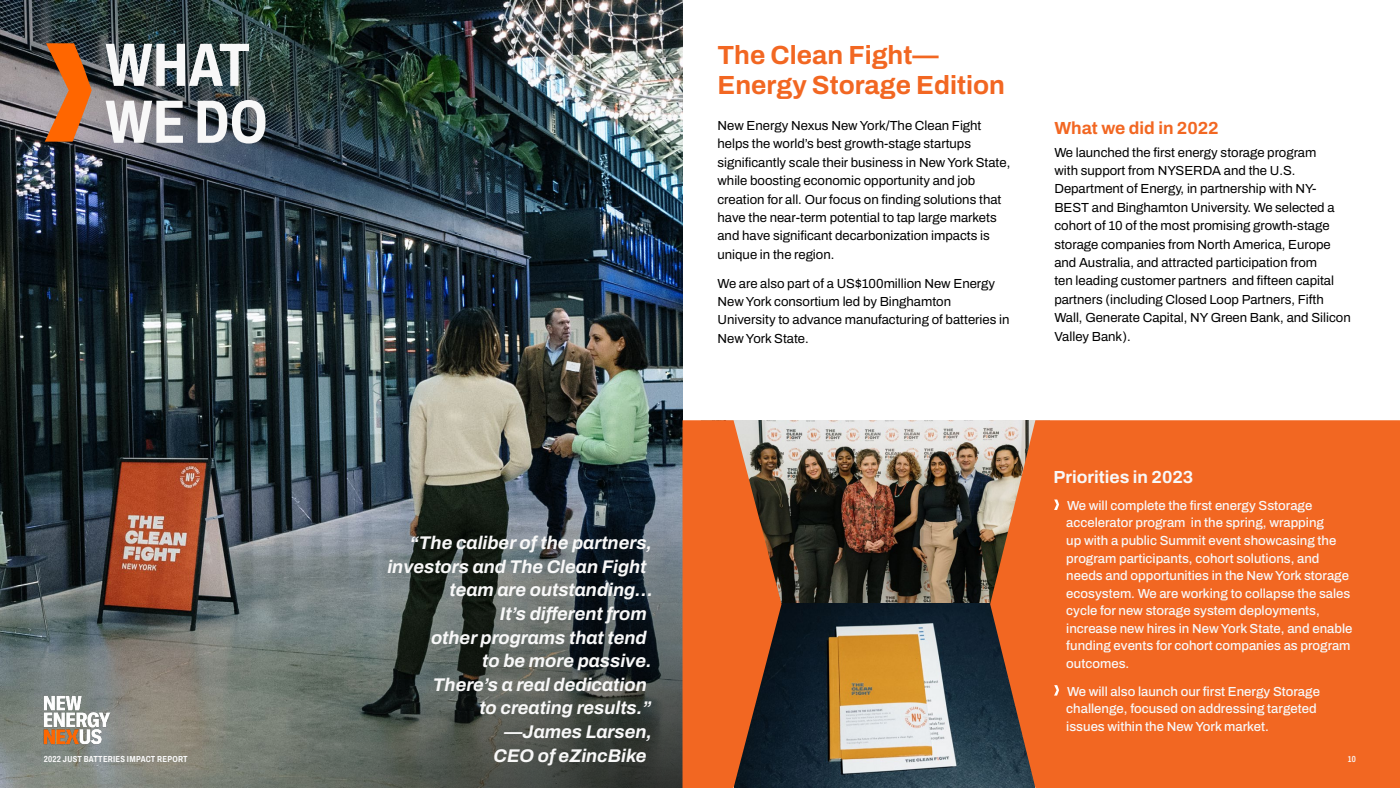
<style>
.page{position:relative;width:1400px;height:788px;background:#fff}
.page>*{position:absolute;margin:0;border:0;box-sizing:border-box;transform-origin:0 0}
.t1{font:700 61.25px/56.9px "Archivo Condensed";color:#f8f8f8}
.t2{font:700 26.25px/29.8px "Archivo";color:#f26722}
.t3{font:italic 700 18.38px "Archivo";color:#f8f8f8}
.t4{font:700 17.5px "Archivo";color:#f8f8f8}
.t5{font:700 17.5px "Archivo";color:#f26722}
.t6{font:13.12px/18.4px "Archivo";color:#000}
.t7{font:500 13.12px/17.5px "Archivo";color:#f8f8f8}
.t8{font:700 8.75px "Archivo Condensed";letter-spacing:.03em;color:#f8f8f8}
.t9{font:600 8.75px "Archivo Condensed";color:#f8f8f8}
</style>
<div class="page">
<img style="left:0;top:0;width:682px;height:787px">
<img style="left:782px;top:420px;width:208px;height:183px">
<svg style="left:116px;top:466px;width:566px;height:321px;background:#5d5e5a"></svg>
<img style="left:734px;top:603px;width:301px;height:185px">
<svg style="left:45px;top:43px;width:47px;height:99px;background:#c06d38"></svg>
<img style="left:44px;top:695px;width:67px;height:49px">
<div style="left:990px;top:420px;width:410px;height:367px;background:#f26722"></div>
<svg style="left:683px;top:420px;width:99px;height:367px;background:#cc5f28"></svg>
<svg style="left:1054px;top:499px;width:5px;height:11px"></svg>
<svg style="left:1054px;top:685px;width:5px;height:10px"></svg>
<h1 class="t1" style="left:105px;top:36px;width:164px">WHAT<br>WE DO</h1>
<h3 class="t3" style="left:410px;top:529px;width:244px">“The caliber of the partners,</h3>
<h3 class="t3" style="left:387px;top:552px;width:261px">investors and The Clean Fight</h3>
<h3 class="t3" style="left:449px;top:576px;width:205px">team are outstanding…</h3>
<h3 class="t3" style="left:500px;top:599px;width:148px">It’s different from</h3>
<h3 class="t3" style="left:431px;top:623px;width:217px">other programs that tend</h3>
<h3 class="t3" style="left:482px;top:647px;width:171px">to be more passive.</h3>
<h3 class="t3" style="left:433px;top:670px;width:215px">There’s a real dedication</h3>
<h3 class="t3" style="left:479px;top:694px;width:174px">to creating results.”</h3>
<h3 class="t3" style="left:504px;top:718px;width:150px">—James Larsen,</h3>
<p class="t8" style="left:44px;top:752px;width:145px">2022 JUST BATTERIES IMPACT REPORT</p>
<h3 class="t3" style="left:494px;top:741px;width:155px">CEO of eZincBike</h3>
<h2 class="t2" style="left:718px;top:40px;width:289px">The Clean Fight—<br>Energy Storage Edition</h2>
<p class="t6" style="left:717px;top:116px;width:294px">New Energy Nexus New York/The Clean Fight helps the world’s best growth-stage startups significantly scale their business in New York State, while boosting economic opportunity and job creation for all. Our focus on finding solutions that have the near-term potential to tap large markets and have significant decarbonization impacts is unique in the region.</p>
<p class="t6" style="left:717px;top:274px;width:293px">We are also part of a US$100million New Energy New York consortium led by Binghamton University to advance manufacturing of batteries in New York State.</p>
<h3 class="t5" style="left:1054px;top:115px;width:166px">What we did in 2022</h3>
<p class="t6" style="left:1054px;top:143px;width:298px">We launched the first energy storage program<br>with support from NYSERDA and the U.S.<br>Department of Energy, in partnership with NY-BEST and Binghamton University. We selected a cohort of 10 of the most promising growth-stage storage companies from North America, Europe and Australia, and attracted participation from<br>ten leading customer partners and fifteen capital partners (including Closed Loop Partners, Fifth Wall, Generate Capital, NY Green Bank, and Silicon Valley Bank).</p>
<h3 class="t4" style="left:1054px;top:463px;width:141px">Priorities in 2023</h3>
<p class="t7" style="left:1066px;top:496px;width:288px">We will complete the first energy Sstorage accelerator program in the spring, wrapping<br>up with a public Summit event showcasing the program participants, cohort solutions, and needs and opportunities in the New York storage ecosystem. We are working to collapse the sales cycle for new storage system deployments, increase new hires in New York State, and enable funding events for cohort companies as program outcomes.</p>
<p class="t7" style="left:1066px;top:682px;width:255px">We will also launch our first Energy Storage challenge, focused on addressing targeted issues within the New York market.</p>
<p class="t9" style="left:1348px;top:752px;width:10px">10</p>
</div>
